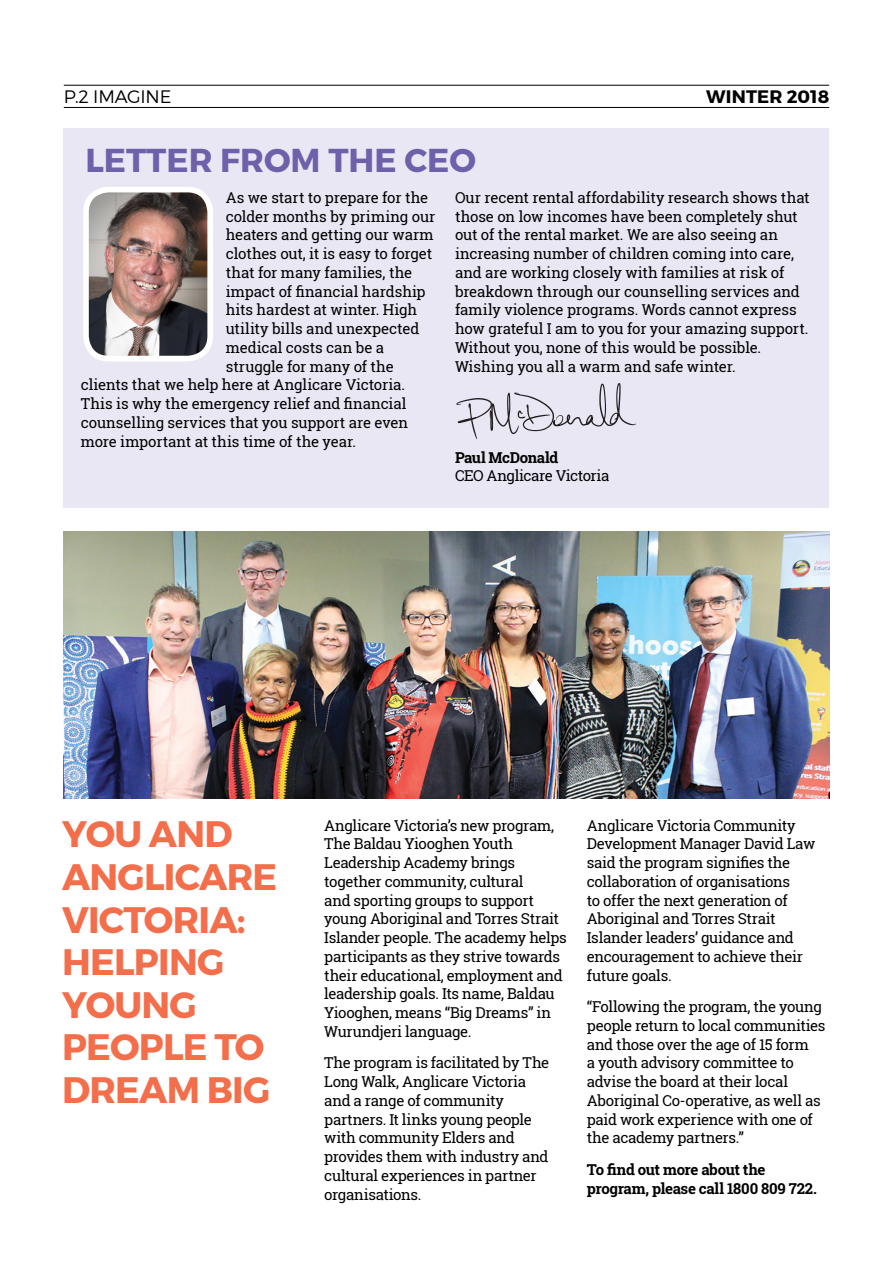
<style>
.page{position:relative;width:893px;height:1263px;background:#fff}
.page>*{position:absolute;margin:0;border:0;box-sizing:border-box;transform-origin:0 0}
.t1{font:700 36.75px/42.6px "Montserrat";letter-spacing:-.02em;color:#f36e4a}
.t2{font:700 33px "Montserrat";color:#6f60aa}
.t3{font:300 18px "Montserrat";letter-spacing:-.01em;color:#000}
.t4{font:700 18px "Montserrat";letter-spacing:.01em;color:#000}
.t5{font:15px/18.8px "Roboto Slab";letter-spacing:-.02em;color:#000}
.t6{font:700 15px/18.8px "Roboto Slab";letter-spacing:-.025em;color:#000}
.t7{font:15px "Roboto Slab";color:#000}
</style>
<div class="page">
<img style="left:64px;top:531px;width:765px;height:267px">
<div style="left:64px;top:128px;width:765px;height:379px;background:#eae7f4"></div>
<hr style="left:64px;top:85px;width:765px;height:1px;background:#000">
<hr style="left:64px;top:107px;width:765px;height:1px;background:#000">
<img style="left:90px;top:194px;width:116px;height:160px">
<div style="left:83px;top:187px;width:130px;height:174px;border:6px solid #fff;border-radius:23px"></div>
<svg style="left:456px;top:383px;width:180px;height:56px"></svg>
<p class="t3" style="left:64px;top:85px;width:109px">P.2 IMAGINE</p>
<p class="t4" style="left:706px;top:85px;width:125px">WINTER 2018</p>
<h2 class="t2" style="left:85px;top:140px;width:392px">LETTER FROM THE CEO</h2>
<p class="t5" style="left:226px;top:188px;width:204px">As we start to prepare for the</p>
<p class="t5" style="left:226px;top:207px;width:211px">colder months by priming our</p>
<p class="t5" style="left:226px;top:225px;width:209px">heaters and getting our warm</p>
<p class="t5" style="left:226px;top:244px;width:208px">clothes out, it is easy to forget</p>
<p class="t7" style="left:226px;top:262px;width:188px">that for many families, the</p>
<p class="t5" style="left:226px;top:282px;width:201px">impact of financial hardship</p>
<p class="t5" style="left:226px;top:300px;width:193px">hits hardest at winter. High</p>
<p class="t5" style="left:226px;top:319px;width:195px">utility bills and unexpected</p>
<p class="t5" style="left:226px;top:338px;width:160px">medical costs can be a</p>
<p class="t5" style="left:226px;top:357px;width:169px">struggle for many of the</p>
<p class="t5" style="left:81px;top:375px;width:326px">clients that we help here at Anglicare Victoria.</p>
<p class="t5" style="left:81px;top:394px;width:327px">This is why the emergency relief and financial</p>
<p class="t5" style="left:81px;top:413px;width:329px">counselling services that you support are even</p>
<p class="t5" style="left:81px;top:432px;width:277px">more important at this time of the year.</p>
<p class="t5" style="left:455px;top:188px;width:356px">Our recent rental affordability research shows that those on low incomes have been completely shut out of the rental market. We are also seeing an increasing number of children coming into care, and are working closely with families at risk of breakdown through our counselling services and family violence programs. Words cannot express how grateful I am to you for your amazing support.<br>Without you, none of this would be possible.<br>Wishing you all a warm and safe winter.</p>
<p class="t6" style="left:455px;top:448px;width:105px">Paul McDonald</p>
<p class="t5" style="left:455px;top:466px;width:156px">CEO Anglicare Victoria</p>
<h1 class="t1" style="left:62px;top:814px;width:217px">YOU AND<br>ANGLICARE<br>VICTORIA:<br>HELPING<br>YOUNG<br>PEOPLE TO<br>DREAM BIG</h1>
<p class="t5" style="left:324px;top:816px;width:244px">Anglicare Victoria’s new program,<br>The Baldau Yiooghen Youth<br>Leadership Academy brings together community, cultural<br>and sporting groups to support young Aboriginal and Torres Strait<br>Islander people. The academy helps participants as they strive towards their educational, employment and leadership goals. Its name, Baldau<br>Yiooghen, means “Big Dreams” in<br>Wurundjeri language.</p>
<p class="t5" style="left:324px;top:1053px;width:227px">The program is facilitated by The<br>Long Walk, Anglicare Victoria and a range of community partners. It links young people with community Elders and provides them with industry and cultural experiences in partner organisations.</p>
<p class="t5" style="left:587px;top:816px;width:230px">Anglicare Victoria Community<br>Development Manager David Law said the program signifies the collaboration of organisations<br>to offer the next generation of<br>Aboriginal and Torres Strait<br>Islander leaders’ guidance and encouragement to achieve their future goals.</p>
<p class="t5" style="left:587px;top:997px;width:240px">“Following the program, the young people return to local communities and those over the age of 15 form<br>a youth advisory committee to advise the board at their local<br>Aboriginal Co-operative, as well as paid work experience with one of the academy partners.”</p>
<p class="t6" style="left:587px;top:1160px;width:232px">To find out more about the program, please call 1800 809 722.</p>
</div>
